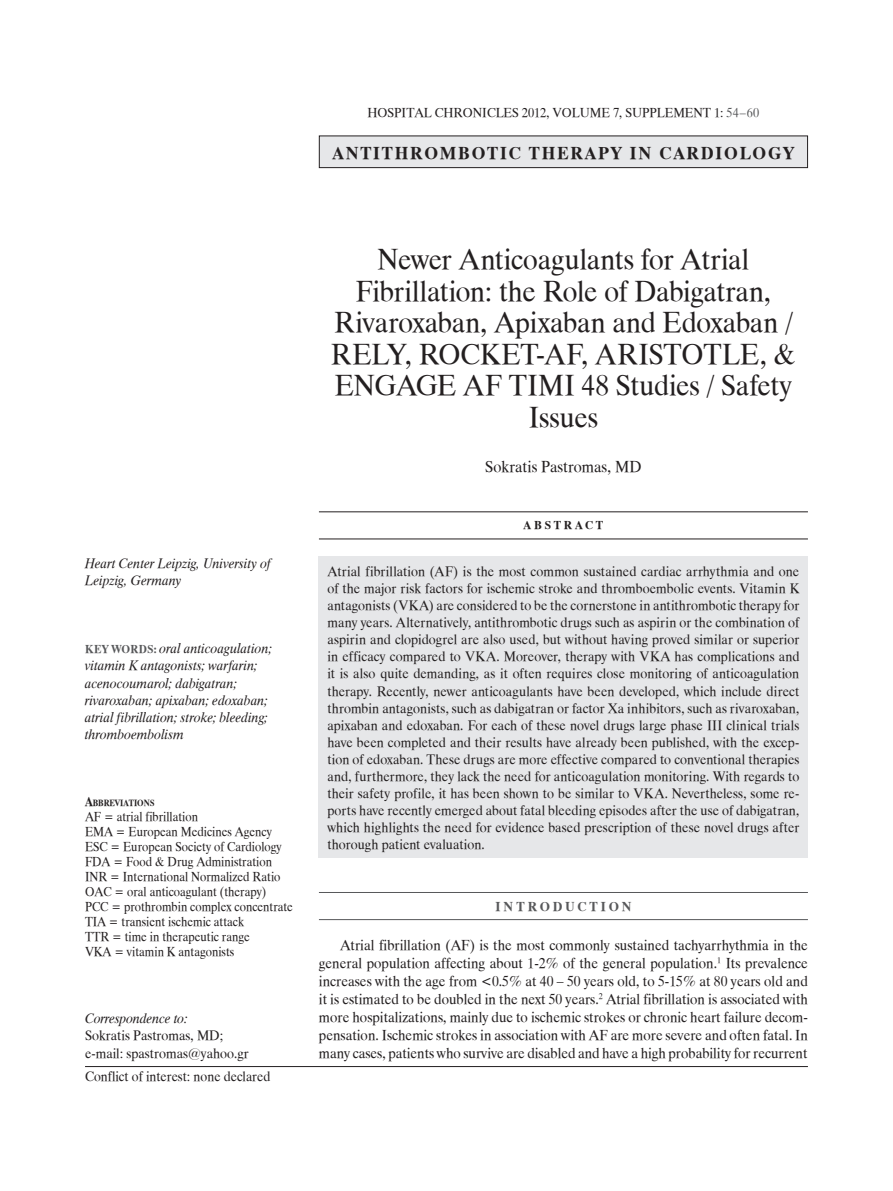
<style>
.page{position:relative;width:893px;height:1191px;background:#fff}
.page>*{position:absolute;margin:0;border:0;box-sizing:border-box;transform-origin:0 0}
._0-epikefalida{font:30px/31.5px "UB Times";letter-spacing:-.005em;color:#231f20;text-align:center;scale:.95 1}
.EIDOS_ERGASIAS{font:18px "UB Times Bold";letter-spacing:.1em;color:#231f20}
._1-onomata{font:16.5px "UB Times";color:#231f20;scale:.95 1}
._5-keimeno{font:15px/18px "UB Times";color:#231f20;text-align:justify;scale:.95 1}
.ABSTRACT-KEIMENO{font:14.25px/17.1px "UB Times";color:#231f20;text-align:justify;scale:.95 1}
.KEY-WORDS{font:14.25px/17.1px "UB Times Italic";letter-spacing:.01em;color:#231f20;scale:.95 1}
.CORRESPONDENCE-DATA{font:14.25px "UB Times";color:#231f20;scale:.95 1}
._2-idikotita{font:14.25px/17.1px "UB Times Italic";letter-spacing:.01em;color:#231f20;scale:.95 1}
.SIMIOSI_LINE{font:14.25px "UB Times";color:#231f20;scale:.93 1}
.CORRESPONDENCE-TITLE{font:14.25px "UB Times Italic";color:#231f20;scale:.95 1}
.ABBREVIATIONS-texts{font:13.5px "UB Times";color:#231f20;scale:.9 1}
.ABBREVIATIONS-texts-2{font:13.5px "UB Times";color:#231f20;scale:.95 1}
.LINES_TITLOS_KEIM{font:13.5px "UB Times Bold";letter-spacing:.2em;color:#57585a}
.ABSTRACT-TITLE{font:12px "UB Times Bold";letter-spacing:.225em;color:#231f20}
.ABBREVIATIONS-title{font:9.45px "UB Times Bold";color:#231f20;scale:.9 1}
.s1{color:#57585a}
.s2{font-family:"UB Times Bold";font-size:12px;color:#57585a}
.s3{font-size:13.5px}
</style>
<div class="page">
<hr style="left:319px;top:511px;width:489px;height:1px;background:#231f20">
<hr style="left:319px;top:538px;width:489px;height:1px;background:#231f20">
<hr style="left:319px;top:892px;width:489px;height:1px;background:#57585a">
<hr style="left:319px;top:919px;width:489px;height:1px;background:#57585a">
<div style="left:319px;top:556px;width:489px;height:302px;background:#e6e7e9"></div>
<div style="left:319px;top:136px;width:488px;height:32px;background:#e6e7e9"></div>
<div style="left:319px;top:135px;width:489px;height:33px;border:1px solid #231f20"></div>
<hr style="left:85px;top:1066px;width:723px;height:1px;background:#231f20">
<p class="ABBREVIATIONS-texts-2" style="left:368px;top:105px;width:414px">HOSPITAL CHRONICLES 2012, VOLUME 7, SUPPLEMENT 1: <span class="s1">54–60</span></p>
<p class="EIDOS_ERGASIAS" style="left:332px;top:143px;width:463px">ANTITHROMBOTIC THERAPY IN CARDIOLOGY</p>
<p class="_2-idikotita" style="left:85px;top:555px;width:197px">Heart Center Leipzig, University of<br>Leipzig, Germany</p>
<p class="KEY-WORDS" style="left:85px;top:640px;width:199px"><span class="s2">KEY WORDS:</span> oral anticoagulation; vitamin K antagonists; warfarin; acenocoumarol; dabigatran; rivaroxaban; apixaban; edoxaban; atrial fibrillation; stroke; bleeding; thromboembolism</p>
<p class="ABBREVIATIONS-title" style="left:85px;top:797px;width:79px"><span class="s3">A</span>BBREVIATIONS</p>
<p class="ABBREVIATIONS-texts" style="left:85px;top:809px;width:127px">AF = atrial fibrillation</p>
<p class="ABBREVIATIONS-texts" style="left:85px;top:824px;width:209px">EMA = European Medicines Agency</p>
<p class="ABBREVIATIONS-texts" style="left:85px;top:839px;width:220px">ESC = European Society of Cardiology</p>
<p class="ABBREVIATIONS-texts" style="left:85px;top:854px;width:209px">FDA = Food &amp; Drug Administration</p>
<p class="ABBREVIATIONS-texts" style="left:85px;top:869px;width:219px">INR = International Normalized Ratio</p>
<p class="ABBREVIATIONS-texts" style="left:85px;top:884px;width:203px">OAC = oral anticoagulant (therapy)</p>
<p class="ABBREVIATIONS-texts" style="left:85px;top:899px;width:233px">PCC = prothrombin complex concentrate</p>
<p class="ABBREVIATIONS-texts" style="left:85px;top:914px;width:178px">TIA = transient ischemic attack</p>
<p class="ABBREVIATIONS-texts" style="left:85px;top:929px;width:185px">TTR = time in therapeutic range</p>
<p class="ABBREVIATIONS-texts" style="left:85px;top:944px;width:167px">VKA = vitamin K antagonists</p>
<p class="CORRESPONDENCE-TITLE" style="left:85px;top:1011px;width:110px">Correspondence to:</p>
<p class="CORRESPONDENCE-DATA" style="left:85px;top:1028px;width:147px">Sokratis Pastromas, MD;</p>
<p class="CORRESPONDENCE-DATA" style="left:85px;top:1045px;width:174px">e-mail: spastromas@yahoo.gr</p>
<p class="SIMIOSI_LINE" style="left:85px;top:1068px;width:201px">Conflict of interest: none declared</p>
<p class="_0-epikefalida" style="left:331px;top:245px;width:491px">Newer Anticoagulants for Atrial<br>Fibrillation: the Role of Dabigatran,<br>Rivaroxaban, Apixaban and Edoxaban /<br>RELY, ROCKET-AF, ARISTOTLE, &amp;<br>ENGAGE AF TIMI 48 Studies / Safety<br>Issues</p>
<p class="_1-onomata" style="left:485px;top:458px;width:166px">Sokratis Pastromas, MD</p>
<p class="ABSTRACT-TITLE" style="left:523px;top:519px;width:81px">ABSTRACT</p>
<p class="ABSTRACT-KEIMENO" style="left:327px;top:563px;width:498px">Atrial fibrillation (AF) is the most common sustained cardiac arrhythmia and one of the major risk factors for ischemic stroke and thromboembolic events. Vitamin K antagonists (VKA) are considered to be the cornerstone in antithrombotic therapy for many years. Alternatively, antithrombotic drugs such as aspirin or the combination of aspirin and clopidogrel are also used, but without having proved similar or superior in efficacy compared to VKA. Moreover, therapy with VKA has complications and it is also quite demanding, as it often requires close monitoring of anticoagulation therapy. Recently, newer anticoagulants have been developed, which include direct thrombin antagonists, such as dabigatran or factor Xa inhibitors, such as rivaroxaban, apixaban and edoxaban. For each of these novel drugs large phase III clinical trials have been completed and their results have already been published, with the excep&shy;tion of edoxaban. These drugs are more effective compared to conventional therapies and, furthermore, they lack the need for anticoagulation monitoring. With regards to their safety profile, it has been shown to be similar to VKA. Nevertheless, some re&shy;ports have recently emerged about fatal bleeding episodes after the use of dabigatran, which highlights the need for evidence based prescription of these novel drugs after thorough patient evaluation.</p>
<p class="LINES_TITLOS_KEIM" style="left:495px;top:899px;width:137px">INTRODUCTION</p>
<p class="_5-keimeno" style="left:319px;top:936px;width:516px;text-indent:21px">Atrial fibrillation (AF) is the most commonly sustained tachyarrhythmia in the general population affecting about 1-2% of the general population.<sup>1</sup> Its prevalence increases with the age from &lt;0.5% at 40 – 50 years old, to 5-15% at 80 years old and it is estimated to be doubled in the next 50 years.<sup>2</sup> Atrial fibrillation is associated with more hospitalizations, mainly due to ischemic strokes or chronic heart failure decom&shy;pensation. Ischemic strokes in association with AF are more severe and often fatal. In many cases, patients who survive are disabled and have a high probability for recurrent</p>
</div>
